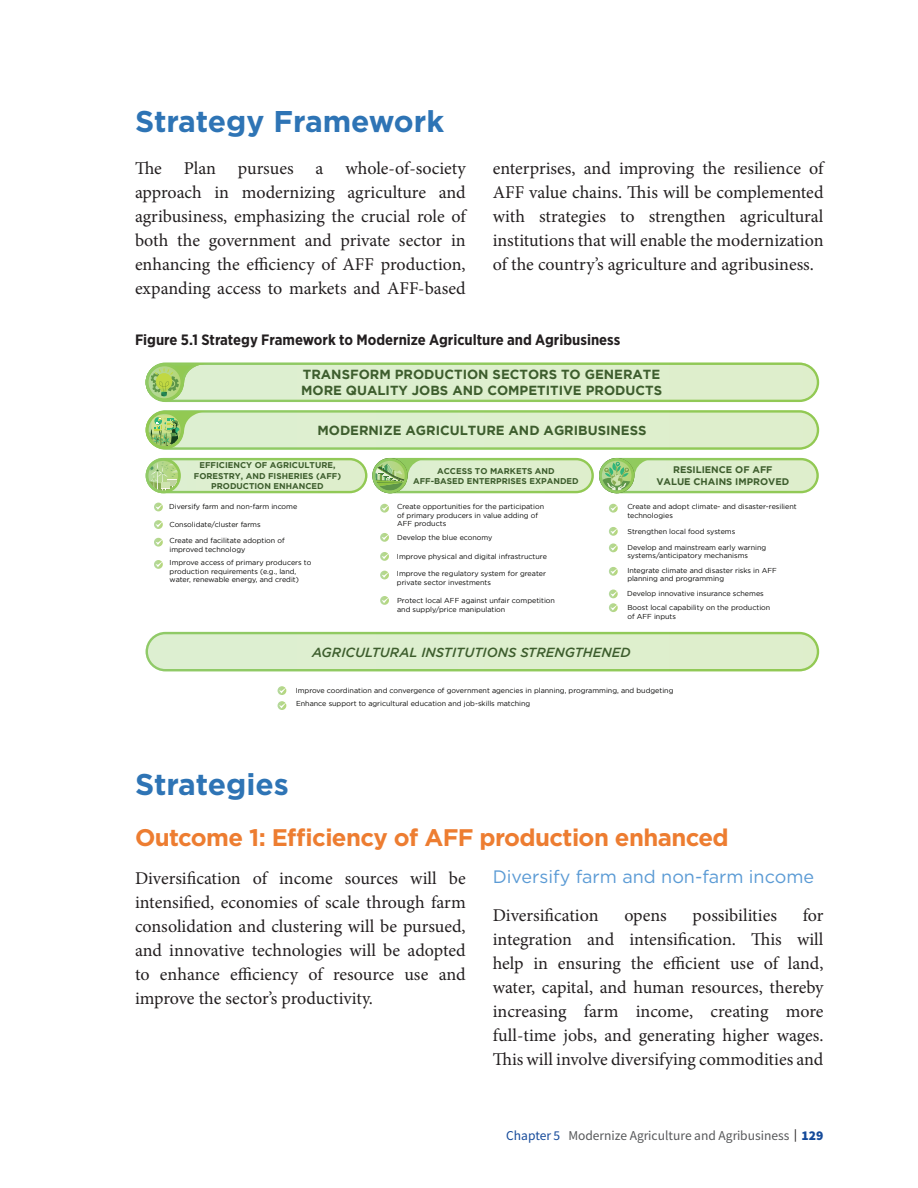
<style>
.page{position:relative;width:918px;height:1188px;background:#fff}
.page>*{position:absolute;margin:0;border:0;box-sizing:border-box;transform-origin:0 0}
.t1{font:33.45px "Roboto";color:#231f20}
.Heading_2{font:700 30px "Gotham";color:#2e74b5}
.Heading_3{font:700 24px "Gotham";letter-spacing:-.025em;color:#ed7d31}
.t2{font:18px/24px "Minion Pro";color:#231f20;text-align:justify}
.Heading_4{font:18px "Gotham";color:#5b9bd5}
.Figure_Title{font:700 15px "Gotham Narrow";color:#231f20}
.t3{font:13.5px "Source Sans Variable";color:#57585a}
.t4{font:700 13.2px/15.8px "Gotham";color:#3d5d2d}
.t5{font:italic 500 13.2px "Gotham";color:#3d5d2d}
.t6{font:700 9.6px/11.6px "Gotham";color:#3d5d2d;text-align:center}
.t7{font:700 8.4px/10.1px "Gotham";color:#3d5d2d;text-align:center}
.t8{font:7.2px/8.6px "Gotham";color:#050504}
.s1{color:#154a9a}
.s2{font-family:"Gotham";color:#231f20}
</style>
<div class="page">
<svg style="left:146px;top:632px;width:673px;height:39px;background:#d5eac1"></svg>
<svg style="left:154px;top:503px;width:9px;height:8px"></svg>
<svg style="left:154px;top:520px;width:9px;height:9px"></svg>
<svg style="left:154px;top:538px;width:9px;height:9px"></svg>
<svg style="left:154px;top:560px;width:9px;height:9px"></svg>
<svg style="left:380px;top:504px;width:9px;height:9px"></svg>
<svg style="left:380px;top:533px;width:9px;height:9px"></svg>
<svg style="left:380px;top:552px;width:9px;height:9px"></svg>
<svg style="left:380px;top:571px;width:9px;height:8px"></svg>
<svg style="left:380px;top:596px;width:9px;height:9px"></svg>
<svg style="left:609px;top:504px;width:9px;height:9px"></svg>
<svg style="left:609px;top:527px;width:9px;height:9px"></svg>
<svg style="left:609px;top:543px;width:9px;height:9px"></svg>
<svg style="left:609px;top:567px;width:9px;height:9px"></svg>
<svg style="left:609px;top:590px;width:9px;height:22px"></svg>
<svg style="left:278px;top:686px;width:8px;height:9px"></svg>
<svg style="left:278px;top:701px;width:8px;height:9px"></svg>
<svg style="left:146px;top:362px;width:673px;height:40px;background:#d2e8bc"></svg>
<svg style="left:146px;top:410px;width:673px;height:40px;background:#d1e8bc"></svg>
<svg style="left:146px;top:458px;width:673px;height:36px;background:#cde6b7"></svg>
<p class="Heading_2" style="left:135px;top:101px;width:311px">Strategy Framework</p>
<p class="t2" style="left:135px;top:156px;width:332px">The Plan pursues a whole-of-society approach in modernizing agriculture and agribusiness, emphasizing the crucial role of both the government and private sector in enhancing the efficiency of AFF production, expanding access to markets and AFF-based</p>
<p class="t2" style="left:493px;top:156px;width:332px">enterprises, and improving the resilience of AFF value chains. This will be complemented with strategies to strengthen agricultural institutions that will enable the modernization of the country’s agriculture and agribusiness.</p>
<p class="Figure_Title" style="left:135px;top:330px;width:487px">Figure 5.1 Strategy Framework to Modernize Agriculture and Agribusiness</p>
<p class="t1" style="left:131px;top:273px;width:149px">Figure 5.1</p>
<p class="t4" style="left:301px;top:366px;width:362px">TRANSFORM PRODUCTION SECTORS TO GENERATE<br>MORE QUALITY JOBS AND COMPETITIVE PRODUCTS</p>
<p class="t4" style="left:317px;top:422px;width:331px">MODERNIZE AGRICULTURE AND AGRIBUSINESS</p>
<p class="t7" style="left:194px;top:460px;width:149px">EFFICIENCY OF AGRICULTURE,<br>FORESTRY, AND FISHERIES (AFF)<br>PRODUCTION ENHANCED</p>
<p class="t7" style="left:413px;top:465px;width:167px">ACCESS TO MARKETS AND<br>AFF-BASED ENTERPRISES EXPANDED</p>
<p class="t6" style="left:656px;top:464px;width:134px">RESILIENCE OF AFF<br>VALUE CHAINS IMPROVED</p>
<p class="t8" style="left:169px;top:502px;width:130px">Diversify farm and non-farm income</p>
<p class="t8" style="left:169px;top:520px;width:93px">Consolidate/cluster farms</p>
<p class="t8" style="left:169px;top:536px;width:117px">Create and facilitate adoption of improved technology</p>
<p class="t8" style="left:170px;top:558px;width:143px">Improve access of primary producers to production requirements (e.g., land, water, renewable energy, and credit)</p>
<p class="t8" style="left:397px;top:502px;width:148px">Create opportunities for the participation of primary producers in value adding of<br>AFF products</p>
<p class="t8" style="left:397px;top:533px;width:97px">Develop the blue economy</p>
<p class="t8" style="left:397px;top:552px;width:151px">Improve physical and digital infrastructure</p>
<p class="t8" style="left:397px;top:569px;width:150px">Improve the regulatory system for greater private sector investments</p>
<p class="t8" style="left:397px;top:596px;width:159px">Protect local AFF against unfair competition and supply/price manipulation</p>
<p class="t8" style="left:627px;top:502px;width:171px">Create and adopt climate- and disaster-resilient technologies</p>
<p class="t8" style="left:628px;top:527px;width:109px">Strengthen local food systems</p>
<p class="t8" style="left:628px;top:543px;width:140px">Develop and mainstream early warning systems/anticipatory mechanisms</p>
<p class="t8" style="left:627px;top:566px;width:151px">Integrate climate and disaster risks in AFF planning and programming</p>
<p class="t8" style="left:627px;top:587px;width:145px;line-height:13.8px">Develop innovative insurance schemes<br>Boost local capability on the production</p>
<p class="t8" style="left:627px;top:612px;width:50px">of AFF inputs</p>
<p class="t5" style="left:312px;top:644px;width:320px">AGRICULTURAL INSTITUTIONS STRENGTHENED</p>
<p class="t8" style="left:296px;top:683px;width:379px;line-height:13.8px">Improve coordination and convergence of government agencies in planning, programming, and budgeting<br>Enhance support to agricultural education and job-skills matching</p>
<p class="Heading_2" style="left:135px;top:765px;width:156px">Strategies</p>
<p class="Heading_3" style="left:135px;top:822px;width:595px">Outcome 1: Efficiency of AFF production enhanced</p>
<p class="t2" style="left:135px;top:866px;width:332px">Diversification of income sources will be intensified, economies of scale through farm consolidation and clustering will be pursued, and innovative technologies will be adopted to enhance efficiency of resource use and improve the sector’s productivity.</p>
<p class="Heading_4" style="left:493px;top:865px;width:323px">Diversify farm and non-farm income</p>
<p class="t2" style="left:493px;top:903px;width:332px;text-indent:310px">for integration and intensification. This will help in ensuring the efficient use of land, water, capital, and human resources, thereby increasing farm income, creating more full-time jobs, and generating higher wages.<br>This will involve diversifying commodities and</p>
<p class="t2" style="left:493px;top:903px;width:107px">Diversification</p>
<p class="t2" style="left:624px;top:903px;width:44px">opens</p>
<p class="t2" style="left:693px;top:903px;width:86px">possibilities</p>
<h3 class="t3" style="left:506px;top:1127px;width:319px"><span class="s1">Chapter 5</span> Modernize Agriculture and Agribusiness <span class="s2">|</span> <span class="s1">129</span></h3>
</div>
